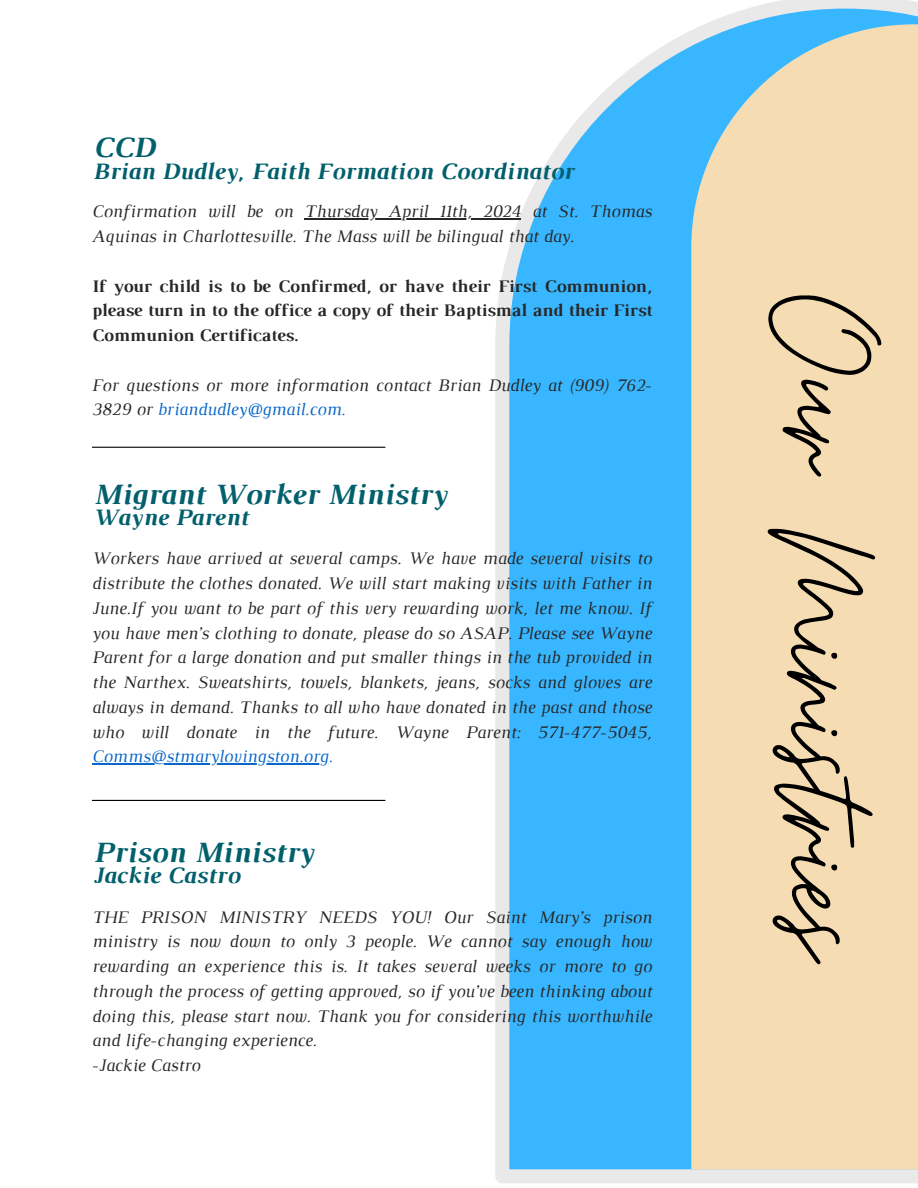
<style>
.page{position:relative;width:918px;height:1188px;background:#fff}
.page>*{position:absolute;margin:0;border:0;box-sizing:border-box;transform-origin:0 0}
.t1{font:158.25px "Moon Time";color:#000}
.t2{font:italic 700 30px "Luthier";color:#02606d}
.t3{font:italic 700 24px "Luthier";color:#02606d}
.t4{font:italic 18px/24.8px "Luthier";color:#272727}
.t5{font:700 18px/24.8px "Luthier";color:#272727;text-align:justify}
.s1{color:#0967c9}
</style>
<div class="page">
<svg style="left:495px;top:0;width:423px;height:1183px;background:#60c3fc"></svg>
<div style="left:691px;top:24px;width:227px;height:1146px;background:#f6dcb3"></div>
<hr style="left:304px;top:218px;width:217px;height:2px;background:#272727">
<hr style="left:92px;top:800px;width:293px;height:1px;background:#000">
<hr style="left:92px;top:763px;width:237px;height:2px;background:#0967c9">
<hr style="left:92px;top:447px;width:293px;height:1px;background:#000">
<p class="t2" style="left:92px;top:137px;width:64px">CCD</p>
<p class="t3" style="left:92px;top:162px;width:482px">Brian Dudley, Faith Formation Coordinator</p>
<p class="t4" style="left:92px;top:200px;width:561px">Confirmation will be on Thursday April 11th, 2024 at St. Thomas<br>Aquinas in Charlottesville. The Mass will be bilingual that day.</p>
<p class="t5" style="left:92px;top:275px;width:561px">If your child is to be Confirmed, or have their First Communion, please turn in to the office a copy of their Baptismal and their First Communion Certificates.</p>
<p class="t4" style="left:92px;top:374px;width:561px">For questions or more information contact Brian Dudley at (909) 762-<br>3829 or <span class="s1">briandudley@gmail.com.</span></p>
<p class="t2" style="left:92px;top:483px;width:355px">Migrant Worker Ministry</p>
<p class="t3" style="left:92px;top:509px;width:157px">Wayne Parent</p>
<p class="t4" style="left:92px;top:547px;width:561px;text-align:justify">Workers have arrived at several camps. We have made several visits to distribute the clothes donated. We will start making visits with Father in June.If you want to be part of this very rewarding work, let me know. If you have men’s clothing to donate, please do so ASAP. Please see Wayne Parent for a large donation and put smaller things in the tub provided in the Narthex. Sweatshirts, towels, blankets, jeans, socks and gloves are always in demand. Thanks to all who have donated in the past and those who will donate in the future. Wayne Parent: 571-477-5045, <span class="s1">Comms@stmarylovingston.org.</span></p>
<p class="t2" style="left:92px;top:841px;width:222px">Prison Ministry</p>
<p class="t3" style="left:92px;top:867px;width:148px">Jackie Castro</p>
<p class="t4" style="left:92px;top:906px;width:561px;text-align:justify">THE PRISON MINISTRY NEEDS YOU! Our Saint Mary’s prison ministry is now down to only 3 people. We cannot say enough how rewarding an experience this is. It takes several weeks or more to go through the process of getting approved, so if you’ve been thinking about doing this, please start now. Thank you for considering this worthwhile and life-changing experience.</p>
<p class="t4" style="left:92px;top:1054px;width:110px">-Jackie Castro</p>
<p class="t1" style="left:920px;top:295px;width:677px;rotate:90deg">Our Ministries</p>
</div>
